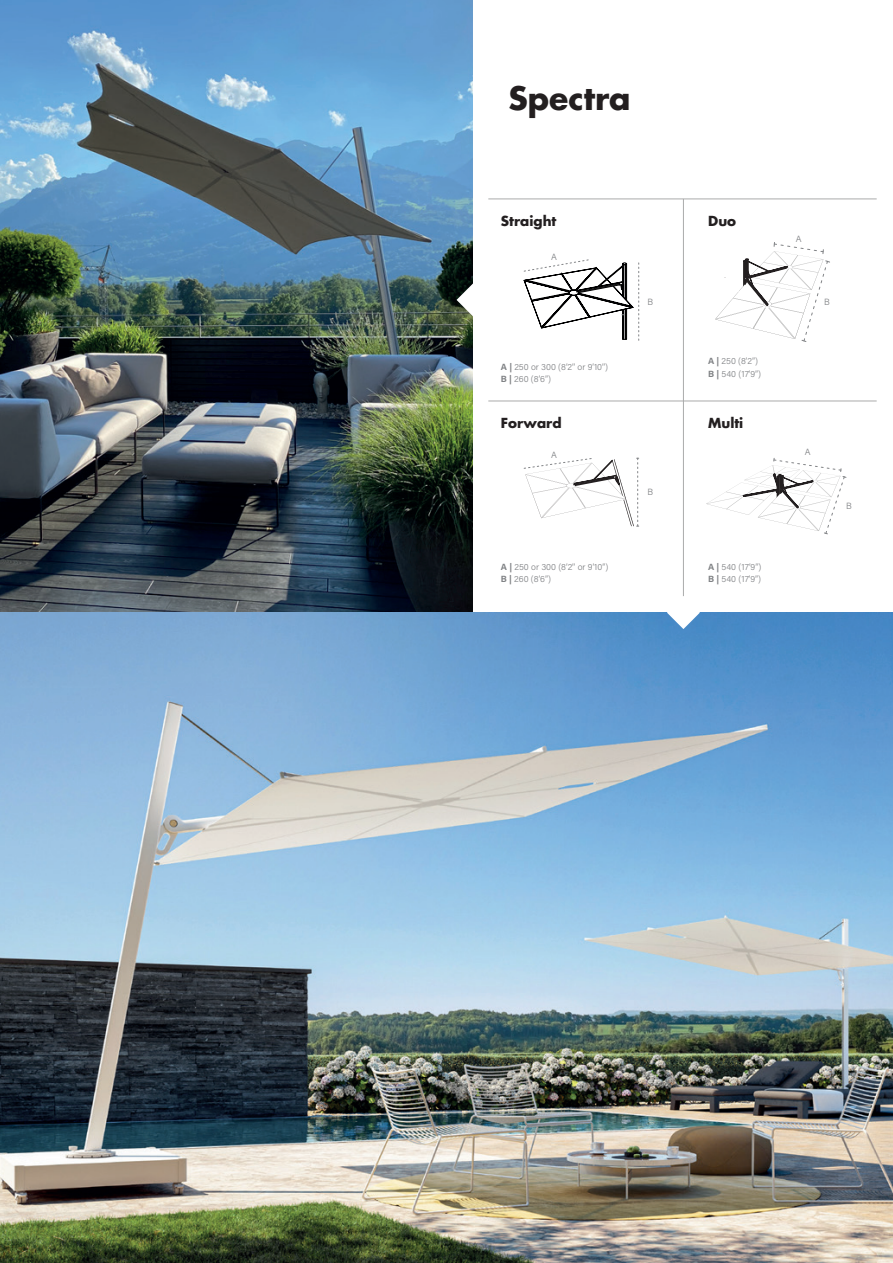
<style>
.page{position:relative;width:893px;height:1263px;background:#fff}
.page>*{position:absolute;margin:0;border:0;box-sizing:border-box;transform-origin:0 0}
.t1{font:700 31.5px "Futura";color:#231f20}
.Product_Title{font:700 13.5px "Futura";color:#231f20}
.mini{font:300 9px "Acumin Pro";letter-spacing:.005em;color:#808285}
.s1{font-weight:700}
</style>
<div class="page">
<img style="left:0;top:0;width:472px;height:613px">
<img style="left:0;top:613px;width:893px;height:650px">
<svg style="left:457px;top:283px;width:16px;height:33px"></svg>
<svg style="left:667px;top:612px;width:33px;height:17px"></svg>
<svg style="left:524px;top:260px;width:115px;height:80px"></svg>
<svg style="left:524px;top:458px;width:115px;height:69px"></svg>
<svg style="left:715px;top:242px;width:115px;height:100px"></svg>
<svg style="left:706px;top:458px;width:140px;height:76px"></svg>
<hr style="left:683px;top:199px;width:1px;height:397px;background:#aaabab">
<hr style="left:488px;top:199px;width:389px;height:1px;background:#aaabab">
<hr style="left:488px;top:401px;width:389px;height:1px;background:#aaabab">
<p class="t1" style="left:508px;top:77px;width:124px">Spectra</p>
<p class="Product_Title" style="left:501px;top:211px;width:57px">Straight</p>
<p class="Product_Title" style="left:708px;top:211px;width:29px">Duo</p>
<p class="mini" style="left:551px;top:250px;width:7px">A</p>
<p class="mini" style="left:647px;top:296px;width:7px">B</p>
<p class="mini" style="left:501px;top:360px;width:109px"><span class="s1">A |</span> 250 or 300 (8’2’’ or 9’10’’)</p>
<p class="mini" style="left:501px;top:373px;width:52px"><span class="s1">B |</span> 260 (8’6”)</p>
<p class="mini" style="left:708px;top:355px;width:51px"><span class="s1">A |</span> 250 (8’2”)</p>
<p class="mini" style="left:708px;top:367px;width:55px"><span class="s1">B |</span> 540 (17’9”)</p>
<p class="Product_Title" style="left:501px;top:414px;width:62px">Forward</p>
<p class="Product_Title" style="left:708px;top:414px;width:37px">Multi</p>
<p class="mini" style="left:551px;top:449px;width:7px">A</p>
<p class="mini" style="left:647px;top:486px;width:7px">B</p>
<p class="mini" style="left:501px;top:560px;width:109px"><span class="s1">A |</span> 250 or 300 (8’2’’ or 9’10’’)</p>
<p class="mini" style="left:708px;top:560px;width:55px"><span class="s1">A |</span> 540 (17’9”)</p>
<p class="mini" style="left:501px;top:573px;width:52px"><span class="s1">B |</span> 260 (8’6”)</p>
<p class="mini" style="left:708px;top:573px;width:55px"><span class="s1">B |</span> 540 (17’9”)</p>
<p class="mini" style="left:796px;top:233px;width:7px">A</p>
<p class="mini" style="left:824px;top:295px;width:7px">B</p>
<p class="mini" style="left:805px;top:445px;width:7px">A</p>
<p class="mini" style="left:846px;top:500px;width:7px">B</p>
</div>
